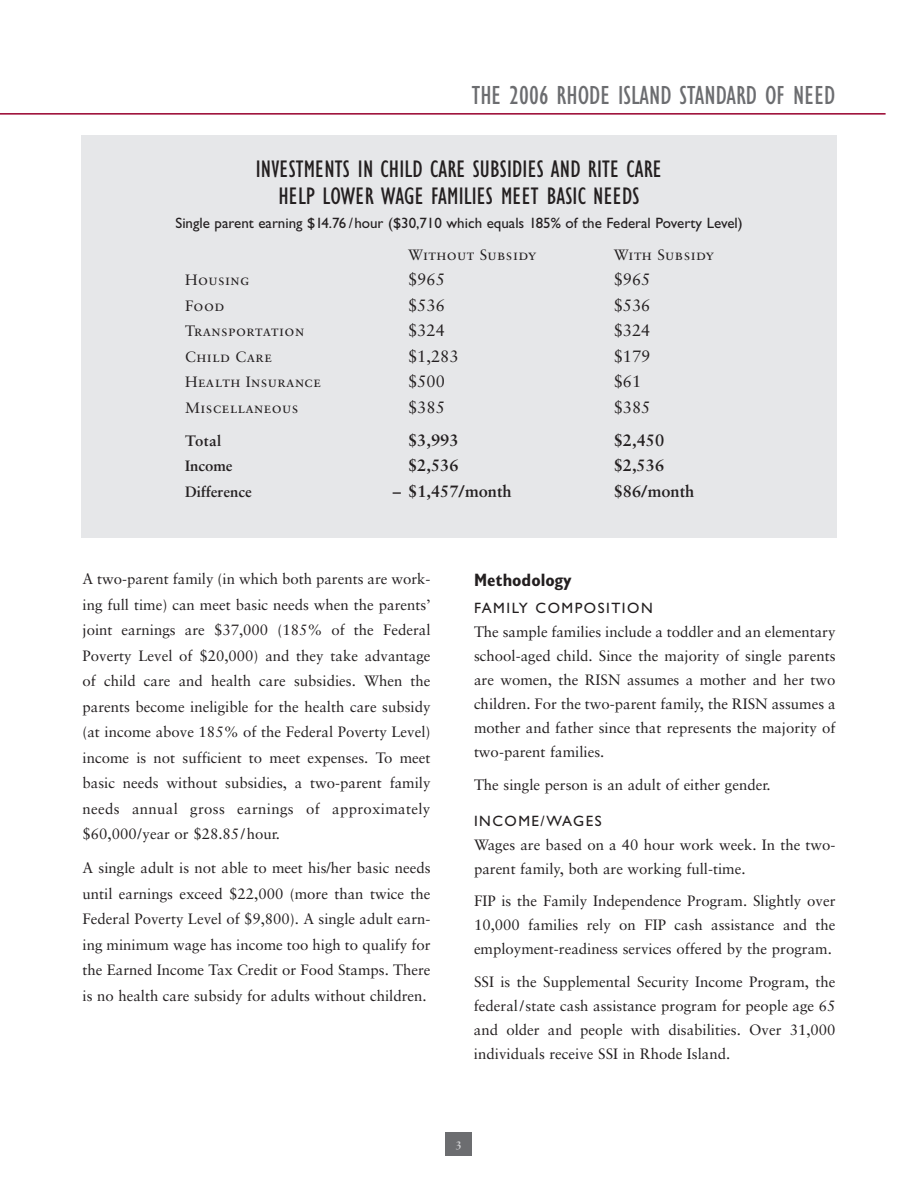
<style>
.page{position:relative;width:918px;height:1188px;background:#fff}
.page>*{position:absolute;margin:0;border:0;box-sizing:border-box;transform-origin:0 0}
.t1{font:condensed 27px "Gill Sans";color:#6c6d70}
.t2{font:condensed 24.75px/27px "Gill Sans";letter-spacing:.005em;color:#231f20;text-align:center}
.t3{font:700 condensed 18px "Gill Sans";color:#231f20}
.t4{font:16.5px "Sabon";color:#231f20}
.t5{font:700 16.5px "Sabon";color:#231f20}
.t6{font:15px/25.5px "Sabon";color:#231f20;text-align:justify}
.t7{font:15px "Sabon Roman SC";letter-spacing:.03em;color:#231f20}
.t8{font:15px "Gill Sans";color:#231f20}
.t9{font:15px "Gill Sans";letter-spacing:.1em;color:#231f20}
.t10{font:700 15px "Sabon";color:#231f20}
.t11{font:12px "Sabon Bold Os F";color:#d1d2d4}
</style>
<div class="page">
<div style="left:446px;top:1132px;width:26px;height:24px;background:#6c6d70"></div>
<hr style="left:0;top:113px;width:886px;height:2px;background:#98012d">
<div style="left:81px;top:135px;width:756px;height:403px;background:#e6e7e9"></div>
<h1 class="t1" style="left:472px;top:85px;width:365px">THE 2006 RHODE ISLAND STANDARD OF NEED</h1>
<h2 class="t2" style="left:256px;top:158px;width:408px">INVESTMENTS IN CHILD CARE SUBSIDIES AND RITE CARE<br>HELP LOWER WAGE FAMILIES MEET BASIC NEEDS</h2>
<p class="t8" style="left:176px;top:218px;width:569px">Single parent earning $14.76 /hour ($30,710 which equals 185% of the Federal Poverty Level)</p>
<p class="t7" style="left:408px;top:248px;width:130px">Without Subsidy</p>
<p class="t7" style="left:614px;top:248px;width:102px">With Subsidy</p>
<p class="t7" style="left:185px;top:274px;width:66px">Housing</p>
<p class="t4" style="left:408px;top:273px;width:38px">$965</p>
<p class="t4" style="left:614px;top:273px;width:38px">$965</p>
<p class="t7" style="left:185px;top:299px;width:41px">Food</p>
<p class="t4" style="left:408px;top:298px;width:38px">$536</p>
<p class="t4" style="left:614px;top:298px;width:38px">$536</p>
<p class="t7" style="left:185px;top:325px;width:121px">Transportation</p>
<p class="t4" style="left:408px;top:324px;width:38px">$324</p>
<p class="t4" style="left:614px;top:324px;width:38px">$324</p>
<p class="t7" style="left:185px;top:350px;width:88px">Child Care</p>
<p class="t4" style="left:408px;top:349px;width:52px">$1,283</p>
<p class="t4" style="left:614px;top:349px;width:38px">$179</p>
<p class="t7" style="left:185px;top:376px;width:137px">Health Insurance</p>
<p class="t4" style="left:408px;top:375px;width:38px">$500</p>
<p class="t4" style="left:614px;top:375px;width:29px">$61</p>
<p class="t7" style="left:185px;top:401px;width:115px">Miscellaneous</p>
<p class="t4" style="left:408px;top:400px;width:38px">$385</p>
<p class="t4" style="left:614px;top:400px;width:38px">$385</p>
<p class="t10" style="left:185px;top:434px;width:38px">Total</p>
<p class="t5" style="left:408px;top:433px;width:52px">$3,993</p>
<p class="t5" style="left:614px;top:433px;width:52px">$2,450</p>
<p class="t10" style="left:185px;top:460px;width:49px">Income</p>
<p class="t5" style="left:408px;top:459px;width:52px">$2,536</p>
<p class="t5" style="left:614px;top:459px;width:52px">$2,536</p>
<p class="t10" style="left:185px;top:485px;width:68px">Difference</p>
<p class="t5" style="left:393px;top:484px;width:120px">– $1,457/month</p>
<p class="t5" style="left:614px;top:484px;width:82px">$86/month</p>
<p class="t6" style="left:82px;top:568px;width:350px">A two-parent family (in which both parents are work&shy;ing full time) can meet basic needs when the parents’ joint earnings are $37,000 (185% of the Federal Poverty Level of $20,000) and they take advantage of child care and health care subsidies. When the parents become ineligible for the health care subsidy (at income above 185% of the Federal Poverty Level) income is not sufficient to meet expenses. To meet basic needs without subsidies, a two-parent family needs annual gross earnings of approximately $60,000/year or $28.85/hour.</p>
<p class="t6" style="left:82px;top:857px;width:350px">A single adult is not able to meet his/her basic needs until earnings exceed $22,000 (more than twice the Federal Poverty Level of $9,800). A single adult earn&shy;ing minimum wage has income too high to qualify for the Earned Income Tax Credit or Food Stamps. There is no health care subsidy for adults without children.</p>
<p class="t3" style="left:474px;top:573px;width:99px">Methodology</p>
<p class="t9" style="left:474px;top:603px;width:180px">FAMILY COMPOSITION</p>
<p class="t6" style="left:474px;top:621px;width:363px;line-height:24px">The sample families include a toddler and an elementary school-aged child. Since the majority of single parents are women, the RISN assumes a mother and her two children. For the two-parent family, the RISN assumes a mother and father since that represents the majority of two-parent families.</p>
<p class="t6" style="left:474px;top:773px;width:298px">The single person is an adult of either gender.</p>
<p class="t9" style="left:474px;top:815px;width:129px">INCOME/WAGES</p>
<p class="t6" style="left:474px;top:834px;width:363px;line-height:24px">Wages are based on a 40 hour work week. In the two&shy;parent family, both are working full-time.</p>
<p class="t6" style="left:474px;top:890px;width:363px;line-height:24px">FIP is the Family Independence Program. Slightly over 10,000 families rely on FIP cash assistance and the employment-readiness services offered by the program.</p>
<p class="t6" style="left:474px;top:971px;width:363px;line-height:24px">SSI is the Supplemental Security Income Program, the federal/state cash assistance program for people age 65 and older and people with disabilities. Over 31,000 individuals receive SSI in Rhode Island.</p>
<p class="t11" style="left:456px;top:1138px;width:8px">3</p>
</div>
